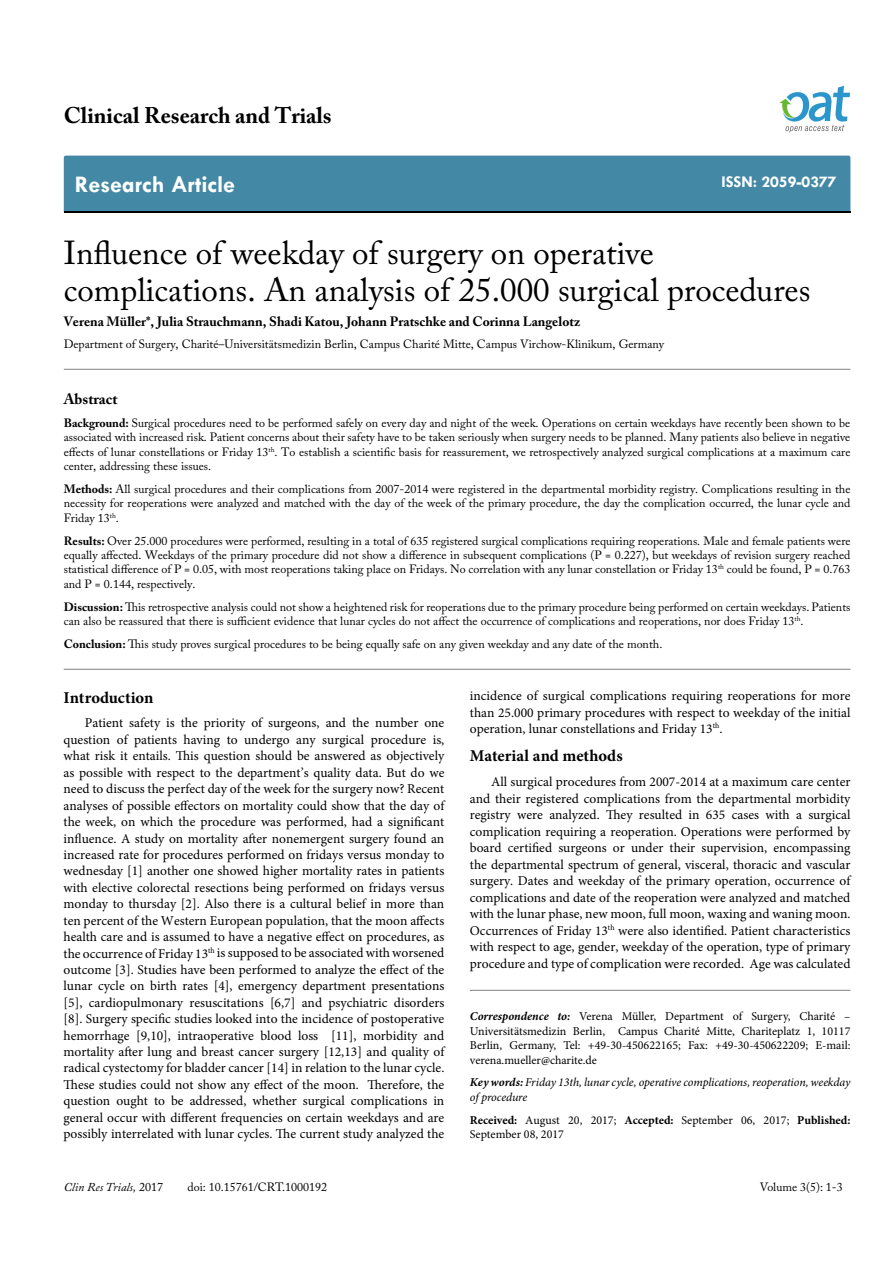
<style>
.page{position:relative;width:893px;height:1263px;background:#fff}
.page>*{position:absolute;margin:0;border:0;box-sizing:border-box;transform-origin:0 0}
.t1{font:33px/37.5px "Adobe Caslon Pro";color:#000}
.t2{font:700 24px "Tw Cen";color:#fff}
.t3{font:700 22.5px "Adobe Caslon Pro";color:#000}
.t4{font:700 16.5px "Minion Pro";color:#000}
.t5{font:700 16.5px "Tw Cen";color:#fff}
.t6{font:700 15px "Adobe Caslon Pro";color:#000}
.t7{font:13.5px/16.5px "Minion Pro";color:#000;text-align:justify}
.t8{font:700 13.5px "Adobe Caslon Pro";color:#000}
.t9{font:12px/14.4px "Adobe Caslon Pro";color:#000;text-align:justify}
.t10{font:12px/14.4px "Minion Pro";color:#000;text-align:justify}
.t11{font:italic 12px/14.4px "Minion Pro";letter-spacing:-.01em;color:#000}
.t12{font:italic 12px "Adobe Caslon Pro";color:#000}
.s1{font-weight:700}
.s2{font-style:normal}
.s3{font-weight:700;font-style:italic}
</style>
<div class="page">
<div style="left:64px;top:156px;width:786px;height:56px;background:#4389a5"></div>
<svg style="left:779px;top:86px;width:71px;height:47px"></svg>
<hr style="left:64px;top:669px;width:786px;height:1px;background:#808285">
<hr style="left:64px;top:369px;width:786px;height:1px;background:#808285">
<hr style="left:470px;top:990px;width:380px;height:1px;background:#808285">
<h3 class="t3" style="left:64px;top:102px;width:269px">Clinical Research and Trials</h3>
<h2 class="t2" style="left:75px;top:170px;width:162px">Research Article</h2>
<p class="t5" style="left:721px;top:172px;width:117px">ISSN: 2059-0377</p>
<h1 class="t1" style="left:64px;top:233px;width:748px">Influence of weekday of surgery on operative complications. An analysis of 25.000 surgical procedures</h1>
<p class="t8" style="left:64px;top:313px;width:518px">Verena Müller*, Julia Strauchmann, Shadi Katou, Johann Pratschke and Corinna Langelotz</p>
<p class="t9" style="left:64px;top:337px;width:602px">Department of Surgery, Charité–Universitätsmedizin Berlin, Campus Charité Mitte, Campus Virchow-Klinikum, Germany</p>
<p class="t6" style="left:64px;top:390px;width:55px">Abstract</p>
<p class="t9" style="left:64px;top:415px;width:788px"><span class="s1">Background:</span> Surgical procedures need to be performed safely on every day and night of the week. Operations on certain weekdays have recently been shown to be associated with increased risk. Patient concerns about their safety have to be taken seriously when surgery needs to be planned. Many patients also believe in negative effects of lunar constellations or Friday 13<sup>th</sup>. To establish a scientific basis for reassurement, we retrospectively analyzed surgical complications at a maximum care center, addressing these issues.</p>
<p class="t9" style="left:64px;top:481px;width:788px"><span class="s1">Methods:</span> All surgical procedures and their complications from 2007-2014 were registered in the departmental morbidity registry. Complications resulting in the necessity for reoperations were analyzed and matched with the day of the week of the primary procedure, the day the complication occurred, the lunar cycle and Friday 13<sup>th</sup>.</p>
<p class="t9" style="left:64px;top:533px;width:788px"><span class="s1">Results:</span> Over 25.000 procedures were performed, resulting in a total of 635 registered surgical complications requiring reoperations. Male and female patients were equally affected. Weekdays of the primary procedure did not show a difference in subsequent complications (P = 0.227), but weekdays of revision surgery reached statistical difference of P = 0.05, with most reoperations taking place on Fridays. No correlation with any lunar constellation or Friday 13<sup>th</sup> could be found, P = 0.763 and P = 0.144, respectively.</p>
<p class="t9" style="left:64px;top:599px;width:788px"><span class="s1">Discussion:</span> This retrospective analysis could not show a heightened risk for reoperations due to the primary procedure being performed on certain weekdays. Patients can also be reassured that there is sufficient evidence that lunar cycles do not affect the occurrence of complications and reoperations, nor does Friday 13<sup>th</sup>.</p>
<p class="t9" style="left:64px;top:637px;width:600px"><span class="s1">Conclusion:</span> This study proves surgical procedures to be being equally safe on any given weekday and any date of the month.</p>
<p class="t4" style="left:64px;top:686px;width:91px">Introduction</p>
<p class="t7" style="left:64px;top:715px;width:382px;text-indent:21px">Patient safety is the priority of surgeons, and the number one question of patients having to undergo any surgical procedure is, what risk it entails. This question should be answered as objectively as possible with respect to the department’s quality data. But do we need to discuss the perfect day of the week for the surgery now? Recent analyses of possible effectors on mortality could show that the day of the week, on which the procedure was performed, had a significant influence. A study on mortality after nonemergent surgery found an increased rate for procedures performed on fridays versus monday to wednesday [1] another one showed higher mortality rates in patients with elective colorectal resections being performed on fridays versus monday to thursday [2]. Also there is a cultural belief in more than ten percent of the Western European population, that the moon affects health care and is assumed to have a negative effect on procedures, as the occurrence of Friday 13<sup>th</sup> is supposed to be associated with worsened outcome [3]. Studies have been performed to analyze the effect of the lunar cycle on birth rates [4], emergency department presentations [5], cardiopulmonary resuscitations [6,7] and psychiatric disorders [8]. Surgery specific studies looked into the incidence of postoperative hemorrhage [9,10], intraoperative blood loss [11], morbidity and mortality after lung and breast cancer surgery [12,13] and quality of radical cystectomy for bladder cancer [14] in relation to the lunar cycle.<br>These studies could not show any effect of the moon. Therefore, the question ought to be addressed, whether surgical complications in general occur with different frequencies on certain weekdays and are possibly interrelated with lunar cycles. The current study analyzed the</p>
<p class="t12" style="left:64px;top:1180px;width:101px">Clin Res Trials, <span class="s2">2017</span></p>
<p class="t9" style="left:188px;top:1180px;width:141px">doi: 10.15761/CRT.1000192</p>
<p class="t7" style="left:470px;top:688px;width:382px">incidence of surgical complications requiring reoperations for more than 25.000 primary procedures with respect to weekday of the initial operation, lunar constellations and Friday 13<sup>th</sup>.</p>
<p class="t4" style="left:470px;top:744px;width:154px">Material and methods</p>
<p class="t7" style="left:470px;top:773px;width:382px;text-indent:21px">All surgical procedures from 2007-2014 at a maximum care center and their registered complications from the departmental morbidity registry were analyzed. They resulted in 635 cases with a surgical complication requiring a reoperation. Operations were performed by board certified surgeons or under their supervision, encompassing the departmental spectrum of general, visceral, thoracic and vascular surgery. Dates and weekday of the primary operation, occurrence of complications and date of the reoperation were analyzed and matched with the lunar phase, new moon, full moon, waxing and waning moon.<br>Occurrences of Friday 13<sup>th</sup> were also identified. Patient characteristics with respect to age, gender, weekday of the operation, type of primary procedure and type of complication were recorded. Age was calculated</p>
<p class="t10" style="left:470px;top:1009px;width:382px"><span class="s3">Correspondence to:</span> Verena Müller, Department of Surgery, Charité – Universitätsmedizin Berlin, Campus Charité Mitte, Chariteplatz 1, 10117<br>Berlin, Germany, Tel: +49-30-450622165; Fax: +49-30-450622209; E-mail: verena.mueller@charite.de</p>
<p class="t11" style="left:470px;top:1075px;width:382px"><span class="s1">Key words:</span> Friday 13th, lunar cycle, operative complications, reoperation, weekday of procedure</p>
<p class="t10" style="left:470px;top:1113px;width:382px"><span class="s1">Received:</span> August 20, 2017; <span class="s1">Accepted:</span> September 06, 2017; <span class="s1">Published:<br></span>September 08, 2017</p>
<p class="t9" style="left:760px;top:1180px;width:84px">Volume 3(5): 1-3</p>
</div>
